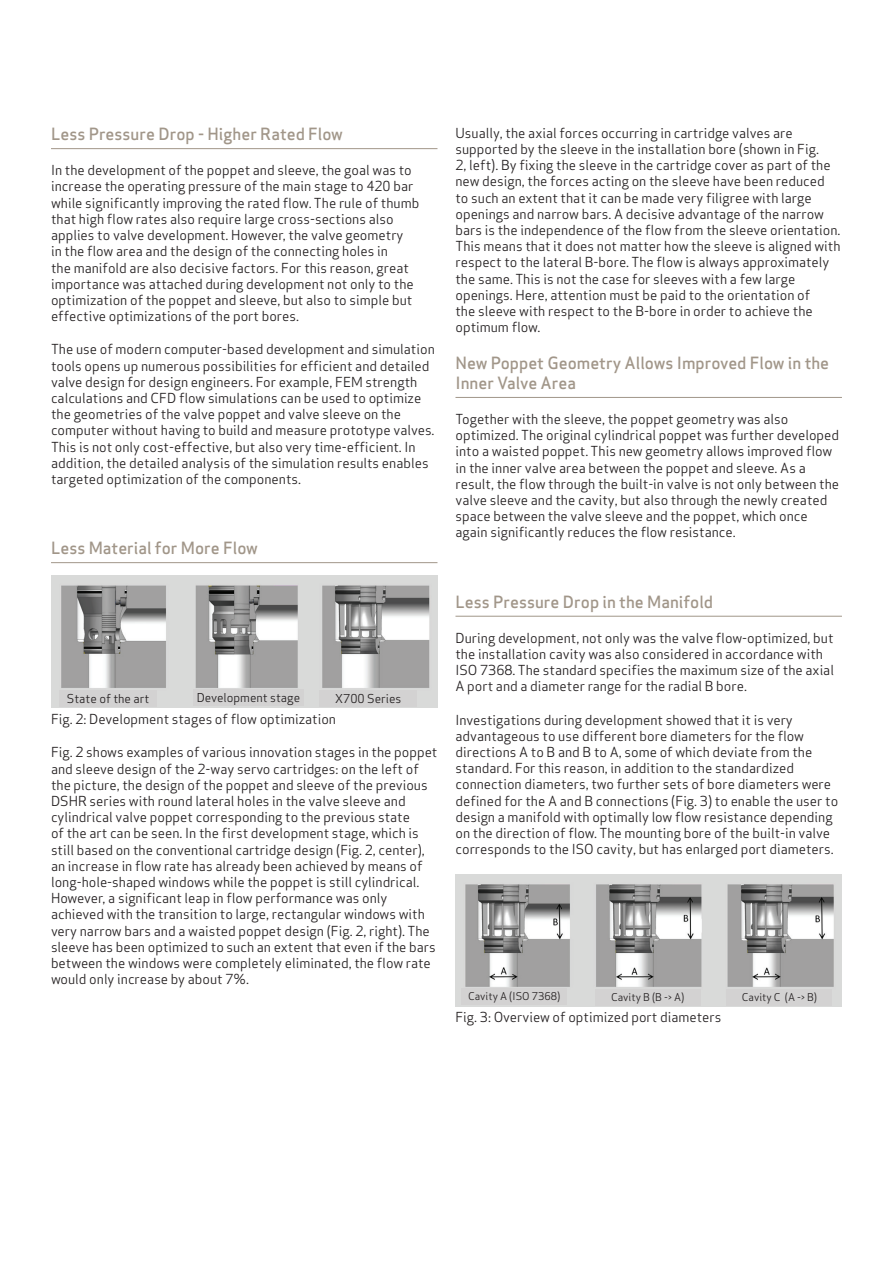
<style>
.page{position:relative;width:893px;height:1263px;background:#fff}
.page>*{position:absolute;margin:0;border:0;box-sizing:border-box;transform-origin:0 0}
.t1{font:500 16.5px/19.8px "Apex Sans";color:#a19689}
.t2{font:13.5px/16.2px "Apex Sans";color:#231f20}
.t3{font:12px "Apex Sans";color:#231f20}
.t4{font:10.5px "Apex Sans";color:#231f20}
</style>
<div class="page">
<hr style="left:51px;top:148px;width:386px;height:1px;background:#a19689">
<hr style="left:51px;top:562px;width:386px;height:1px;background:#a19689">
<img style="left:51px;top:576px;width:386px;height:132px">
<div style="left:60px;top:691px;width:97px;height:16px;background:#d3d2d2"></div>
<div style="left:320px;top:690px;width:97px;height:17px;background:#d3d2d2"></div>
<div style="left:193px;top:689px;width:111px;height:16px;background:#d3d2d2"></div>
<hr style="left:455px;top:397px;width:387px;height:1px;background:#a19689">
<hr style="left:455px;top:616px;width:387px;height:1px;background:#a19689">
<img style="left:455px;top:874px;width:387px;height:132px">
<div style="left:461px;top:988px;width:106px;height:16px;background:#d3d2d2"></div>
<div style="left:727px;top:989px;width:105px;height:16px;background:#d3d2d2"></div>
<div style="left:595px;top:989px;width:105px;height:16px;background:#d3d2d2"></div>
<p class="t1" style="left:51px;top:122px;width:293px">Less Pressure Drop - Higher Rated Flow</p>
<p class="t2" style="left:51px;top:161px;width:370px">In the development of the poppet and sleeve, the goal was to increase the operating pressure of the main stage to 420 bar while significantly improving the rated flow. The rule of thumb that high flow rates also require large cross-sections also applies to valve development. However, the valve geometry<br>in the flow area and the design of the connecting holes in<br>the manifold are also decisive factors. For this reason, great importance was attached during development not only to the optimization of the poppet and sleeve, but also to simple but effective optimizations of the port bores.</p>
<p class="t2" style="left:51px;top:340px;width:385px">The use of modern computer-based development and simulation tools opens up numerous possibilities for efficient and detailed valve design for design engineers. For example, FEM strength calculations and CFD flow simulations can be used to optimize the geometries of the valve poppet and valve sleeve on the computer without having to build and measure prototype valves.<br>This is not only cost-effective, but also very time-efficient. In addition, the detailed analysis of the simulation results enables targeted optimization of the components.</p>
<p class="t1" style="left:51px;top:536px;width:208px">Less Material for More Flow</p>
<p class="t3" style="left:67px;top:689px;width:84px">State of the art</p>
<p class="t3" style="left:197px;top:687px;width:105px">Development stage</p>
<p class="t3" style="left:335px;top:689px;width:68px">X700 Series</p>
<p class="t2" style="left:51px;top:710px;width:287px">Fig. 2: Development stages of flow optimization</p>
<p class="t2" style="left:51px;top:743px;width:388px">Fig. 2 shows examples of various innovation stages in the poppet and sleeve design of the 2-way servo cartridges: on the left of the picture, the design of the poppet and sleeve of the previous DSHR series with round lateral holes in the valve sleeve and cylindrical valve poppet corresponding to the previous state<br>of the art can be seen. In the first development stage, which is still based on the conventional cartridge design (Fig. 2, center), an increase in flow rate has already been achieved by means of long-hole-shaped windows while the poppet is still cylindrical.<br>However, a significant leap in flow performance was only achieved with the transition to large, rectangular windows with very narrow bars and a waisted poppet design (Fig. 2, right). The sleeve has been optimized to such an extent that even if the bars between the windows were completely eliminated, the flow rate would only increase by about 7%.</p>
<p class="t2" style="left:455px;top:123px;width:387px">Usually, the axial forces occurring in cartridge valves are supported by the sleeve in the installation bore (shown in Fig.<br>2, left). By fixing the sleeve in the cartridge cover as part of the new design, the forces acting on the sleeve have been reduced to such an extent that it can be made very filigree with large openings and narrow bars. A decisive advantage of the narrow bars is the independence of the flow from the sleeve orientation.<br>This means that it does not matter how the sleeve is aligned with respect to the lateral B-bore. The flow is always approximately the same. This is not the case for sleeves with a few large openings. Here, attention must be paid to the orientation of<br>the sleeve with respect to the B-bore in order to achieve the optimum flow.</p>
<p class="t1" style="left:455px;top:351px;width:375px">New Poppet Geometry Allows Improved Flow in the<br>Inner Valve Area</p>
<p class="t2" style="left:455px;top:410px;width:385px">Together with the sleeve, the poppet geometry was also optimized. The original cylindrical poppet was further developed into a waisted poppet. This new geometry allows improved flow in the inner valve area between the poppet and sleeve. As a result, the flow through the built-in valve is not only between the valve sleeve and the cavity, but also through the newly created space between the valve sleeve and the poppet, which once again significantly reduces the flow resistance.</p>
<p class="t1" style="left:455px;top:589px;width:259px">Less Pressure Drop in the Manifold</p>
<p class="t2" style="left:455px;top:628px;width:380px">During development, not only was the valve flow-optimized, but the installation cavity was also considered in accordance with ISO 7368. The standard specifies the maximum size of the axial A port and a diameter range for the radial B bore.</p>
<p class="t2" style="left:455px;top:710px;width:384px">Investigations during development showed that it is very advantageous to use different bore diameters for the flow directions A to B and B to A, some of which deviate from the standard. For this reason, in addition to the standardized connection diameters, two further sets of bore diameters were defined for the A and B connections (Fig. 3) to enable the user to design a manifold with optimally low flow resistance depending on the direction of flow. The mounting bore of the built-in valve corresponds to the ISO cavity, but has enlarged port diameters.</p>
<p class="t4" style="left:468px;top:988px;width:94px">Cavity A (ISO 7368)</p>
<p class="t4" style="left:611px;top:988px;width:75px">Cavity B (B -&gt; A)</p>
<p class="t4" style="left:742px;top:988px;width:77px">Cavity C (A -&gt; B)</p>
<p class="t2" style="left:455px;top:1008px;width:267px">Fig. 3: Overview of optimized port diameters</p>
</div>
